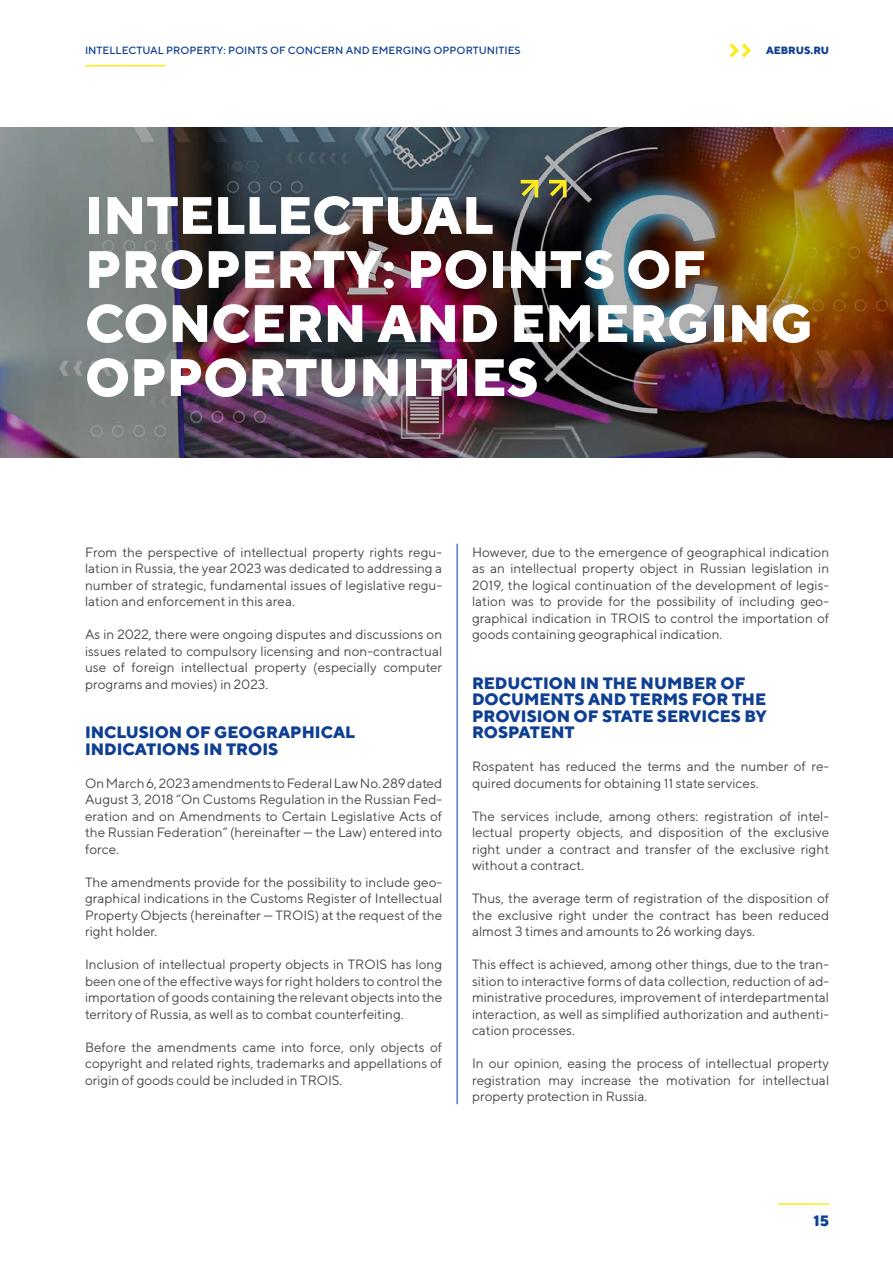
<style>
.page{position:relative;width:893px;height:1263px;background:#fff}
.page>*{position:absolute;margin:0;border:0;box-sizing:border-box;transform-origin:0 0}
.t1{font:800 52.5px/54px "TT Norms";color:#fff}
.t2{font:800 16.5px/16.5px "TT Norms";color:#0f3f93}
.t3{font:800 15px "TT Norms";color:#0f3f93}
.t4{font:13.5px/16.5px "TT Norms";color:#484847;text-align:justify}
.t5{font:500 10.5px "TT Norms";color:#0f3f93}
.t6{font:800 10.5px "TT Norms";color:#0f3f93}
</style>
<div class="page">
<img style="left:0;top:128px;width:893px;height:330px">
<hr style="left:457px;top:544px;width:1px;height:560px;background:#0f3f93">
<svg style="left:521px;top:180px;width:17px;height:17px"></svg>
<svg style="left:549px;top:180px;width:18px;height:17px"></svg>
<hr style="left:85px;top:65px;width:81px;height:1px;background:#fcea1b">
<hr style="left:778px;top:1203px;width:51px;height:2px;background:#fcea1b">
<svg style="left:730px;top:43px;width:21px;height:14px"></svg>
<p class="t5" style="left:85px;top:44px;width:437px">INTELLECTUAL PROPERTY: POINTS OF CONCERN AND EMERGING OPPORTUNITIES</p>
<p class="t6" style="left:766px;top:44px;width:65px">AEBRUS.RU</p>
<h1 class="t1" style="left:85px;top:187px;width:730px">INTELLECTUAL<br>PROPERTY: POINTS OF<br>CONCERN AND EMERGING<br>OPPORTUNITIES</h1>
<p class="t4" style="left:85px;top:543px;width:359px">From the perspective of intellectual property rights regu&shy;lation in Russia, the year 2023 was dedicated to addressing a number of strategic, fundamental issues of legislative regu&shy;lation and enforcement in this area.</p>
<p class="t4" style="left:85px;top:626px;width:359px">As in 2022, there were ongoing disputes and discussions on issues related to compulsory licensing and non-contractual use of foreign intellectual property (especially computer programs and movies) in 2023.</p>
<p class="t2" style="left:85px;top:724px;width:272px">INCLUSION OF GEOGRAPHICAL<br>INDICATIONS IN TROIS</p>
<p class="t4" style="left:85px;top:774px;width:359px">On March 6, 2023 amendments to Federal Law No. 289 dated August 3, 2018 “On Customs Regulation in the Russian Fed&shy;eration and on Amendments to Certain Legislative Acts of the Russian Federation” (hereinafter — the Law) entered into force.</p>
<p class="t4" style="left:85px;top:873px;width:359px">The amendments provide for the possibility to include geo&shy;graphical indications in the Customs Register of Intellectual Property Objects (hereinafter — TROIS) at the request of the right holder.</p>
<p class="t4" style="left:85px;top:956px;width:359px">Inclusion of intellectual property objects in TROIS has long been one of the effective ways for right holders to control the importation of goods containing the relevant objects into the territory of Russia, as well as to combat counterfeiting.</p>
<p class="t4" style="left:85px;top:1038px;width:359px">Before the amendments came into force, only objects of copyright and related rights, trademarks and appellations of origin of goods could be included in TROIS.</p>
<p class="t4" style="left:472px;top:543px;width:359px">However, due to the emergence of geographical indication as an intellectual property object in Russian legislation in 2019, the logical continuation of the development of legis&shy;lation was to provide for the possibility of including geo&shy;graphical indication in TROIS to control the importation of goods containing geographical indication.</p>
<p class="t2" style="left:472px;top:674px;width:296px">REDUCTION IN THE NUMBER OF<br>DOCUMENTS AND TERMS FOR THE<br>PROVISION OF STATE SERVICES BY<br>ROSPATENT</p>
<p class="t4" style="left:472px;top:758px;width:359px">Rospatent has reduced the terms and the number of re&shy;quired documents for obtaining 11 state services.</p>
<p class="t4" style="left:472px;top:807px;width:359px">The services include, among others: registration of intel&shy;lectual property objects, and disposition of the exclusive right under a contract and transfer of the exclusive right without a contract.</p>
<p class="t4" style="left:472px;top:890px;width:359px">Thus, the average term of registration of the disposition of the exclusive right under the contract has been reduced almost 3 times and amounts to 26 working days.</p>
<p class="t4" style="left:472px;top:956px;width:359px">This effect is achieved, among other things, due to the tran&shy;sition to interactive forms of data collection, reduction of ad&shy;ministrative procedures, improvement of interdepartmental interaction, as well as simplified authorization and authenti&shy;cation processes.</p>
<p class="t4" style="left:472px;top:1055px;width:359px">In our opinion, easing the process of intellectual property registration may increase the motivation for intellectual property protection in Russia.</p>
<p class="t3" style="left:814px;top:1211px;width:17px">15</p>
</div>
